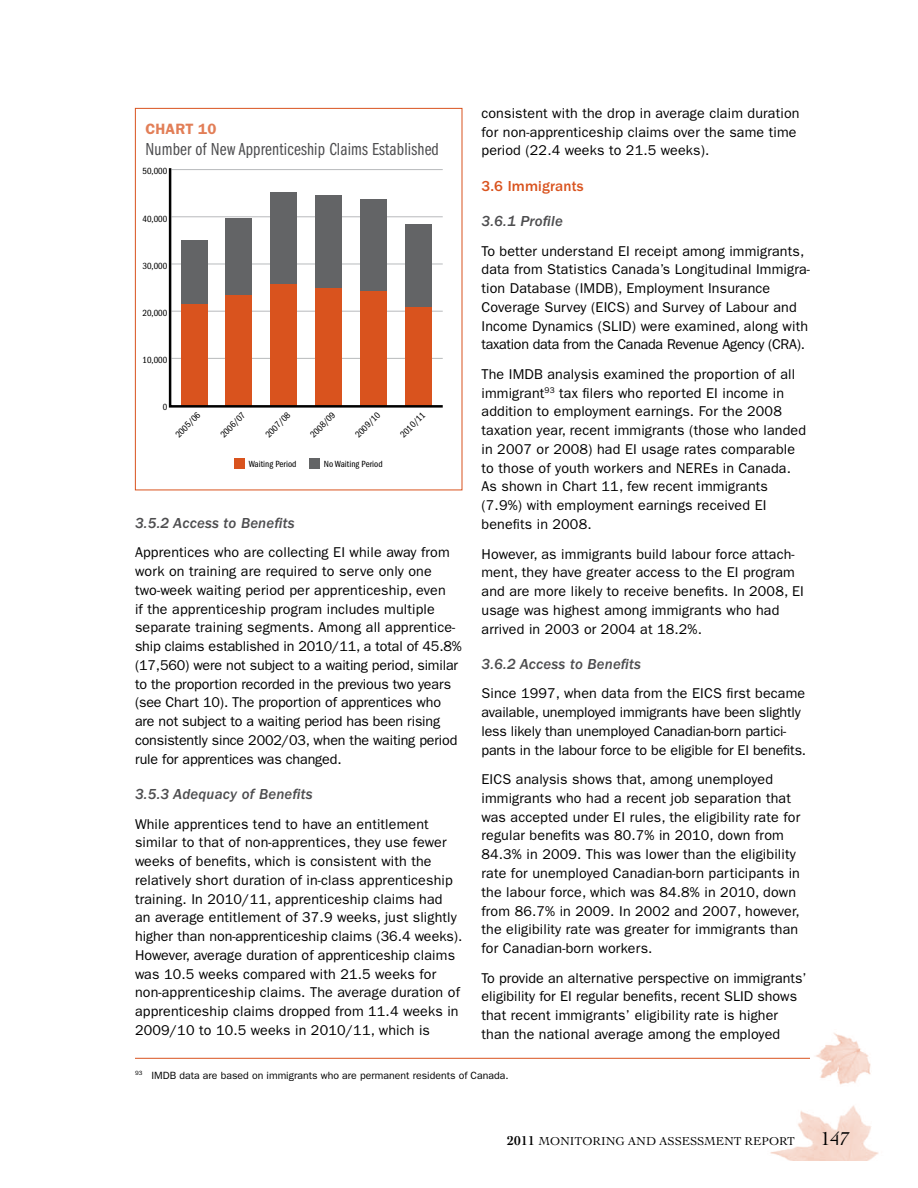
<style>
.page{position:relative;width:918px;height:1188px;background:#fff}
.page>*{position:absolute;margin:0;border:0;box-sizing:border-box;transform-origin:0 0}
.t1{font:19.5px "Cochin";color:#000}
.t2{font:18px "ITC Franklin Gothic Std Bk Cp";letter-spacing:.01em;color:#4d4d4f}
.t3{font:15px "ITC Franklin Gothic Std Med It";letter-spacing:.01em;color:#4d4d4f}
.t4{font:500 15px "ITC Franklin Gothic Std";letter-spacing:.01em;color:#d9531e}
.t5{font:600 15px "ITC Franklin Gothic Std";color:#e27e57}
.t6{font:14.25px/18.8px "ITC Franklin Gothic Std";letter-spacing:.01em;color:#000}
.t7{font:14.25px/18.8px "ITC Franklin Gothic Std";letter-spacing:-.01em;color:#000}
.t8{font:12px "Cochin";color:#000}
.t9{font:10.5px "ITC Franklin Gothic Std";color:#000}
.t10{font:9.3px "ITC Franklin Gothic Std Bk Cp";color:#000;scale:1.14 1}
.s1{font-weight:700;font-size:13.5px}
</style>
<div class="page">
<img style="left:758px;top:1033px;width:121px;height:128px">
<div style="left:234px;top:459px;width:11px;height:10px;background:#d9531e"></div>
<div style="left:309px;top:459px;width:11px;height:10px;background:#636466"></div>
<svg style="left:168px;top:168px;width:275px;height:240px"></svg>
<div style="left:135px;top:108px;width:327px;height:382px;border:1px solid #d9531e"></div>
<hr style="left:135px;top:1058px;width:675px;height:1px;background:#d9531e">
<p class="t5" style="left:146px;top:120px;width:21px">Chart</p>
<p class="t5" style="left:198px;top:120px;width:20px">10</p>
<p class="t2" style="left:146px;top:139px;width:295px">Number of New Apprenticeship Claims Established</p>
<p class="t10" style="left:143px;top:166px;width:23px">50,000</p>
<p class="t10" style="left:143px;top:213px;width:23px">40,000</p>
<p class="t10" style="left:143px;top:261px;width:23px">30,000</p>
<p class="t10" style="left:143px;top:308px;width:23px">20,000</p>
<p class="t10" style="left:143px;top:355px;width:23px">10,000</p>
<p class="t10" style="left:163px;top:402px;width:5px">0</p>
<p class="t10" style="left:173px;top:432px;width:29px;rotate:-45deg">2005/06</p>
<p class="t10" style="left:218px;top:432px;width:29px;rotate:-45deg">2006/07</p>
<p class="t10" style="left:263px;top:432px;width:29px;rotate:-45deg">2007/08</p>
<p class="t10" style="left:308px;top:432px;width:29px;rotate:-45deg">2008/09</p>
<p class="t10" style="left:353px;top:432px;width:29px;rotate:-45deg">2009/10</p>
<p class="t10" style="left:398px;top:432px;width:29px;rotate:-45deg">2010/11</p>
<p class="t10" style="left:249px;top:459px;width:43px">Waiting Period</p>
<p class="t10" style="left:324px;top:459px;width:53px">No Waiting Period</p>
<p class="t3" style="left:135px;top:514px;width:161px">3.5.2 Access to Benefits</p>
<p class="t7" style="left:135px;top:543px;width:328px">Apprentices who are collecting EI while away from work on training are required to serve only one two-week waiting period per apprenticeship, even<br>if the apprenticeship program includes multiple separate training segments. Among all apprentice&shy;ship claims established in 2010/11, a total of 45.8% (17,560) were not subject to a waiting period, similar to the proportion recorded in the previous two years (see Chart 10). The proportion of apprentices who are not subject to a waiting period has been rising consistently since 2002/03, when the waiting period rule for apprentices was changed.</p>
<p class="t3" style="left:135px;top:786px;width:179px">3.5.3 Adequacy of Benefits</p>
<p class="t6" style="left:135px;top:814px;width:329px">While apprentices tend to have an entitlement similar to that of non-apprentices, they use fewer weeks of benefits, which is consistent with the relatively short duration of in-class apprenticeship training. In 2010/11, apprenticeship claims had<br>an average entitlement of 37.9 weeks, just slightly higher than non-apprenticeship claims (36.4 weeks).<br>However, average duration of apprenticeship claims was 10.5 weeks compared with 21.5 weeks for non-apprenticeship claims. The average duration of apprenticeship claims dropped from 11.4 weeks in 2009/10 to 10.5 weeks in 2010/11, which is</p>
<p class="t6" style="left:482px;top:104px;width:320px">consistent with the drop in average claim duration for non-apprenticeship claims over the same time period (22.4 weeks to 21.5 weeks).</p>
<p class="t4" style="left:482px;top:177px;width:103px">3.6 Immigrants</p>
<p class="t3" style="left:482px;top:213px;width:83px">3.6.1 Profile</p>
<p class="t6" style="left:482px;top:242px;width:330px">To better understand EI receipt among immigrants, data from Statistics Canada’s Longitudinal Immigra&shy;tion Database (IMDB), Employment Insurance Coverage Survey (EICS) and Survey of Labour and Income Dynamics (SLID) were examined, along with taxation data from the Canada Revenue Agency (CRA).</p>
<p class="t6" style="left:482px;top:365px;width:326px">The IMDB analysis examined the proportion of all immigrant<sup>93</sup> tax filers who reported EI income in addition to employment earnings. For the 2008 taxation year, recent immigrants (those who landed in 2007 or 2008) had EI usage rates comparable to those of youth workers and NEREs in Canada.<br>As shown in Chart 11, few recent immigrants (7.9%) with employment earnings received EI benefits in 2008.</p>
<p class="t6" style="left:482px;top:544px;width:324px">However, as immigrants build labour force attach&shy;ment, they have greater access to the EI program and are more likely to receive benefits. In 2008, EI usage was highest among immigrants who had arrived in 2003 or 2004 at 18.2%.</p>
<p class="t3" style="left:482px;top:656px;width:161px">3.6.2 Access to Benefits</p>
<p class="t7" style="left:482px;top:684px;width:326px">Since 1997, when data from the EICS first became available, unemployed immigrants have been slightly less likely than unemployed Canadian-born partici&shy;pants in the labour force to be eligible for EI benefits.</p>
<p class="t6" style="left:482px;top:770px;width:320px">EICS analysis shows that, among unemployed immigrants who had a recent job separation that was accepted under EI rules, the eligibility rate for regular benefits was 80.7% in 2010, down from 84.3% in 2009. This was lower than the eligibility rate for unemployed Canadian-born participants in the labour force, which was 84.8% in 2010, down from 86.7% in 2009. In 2002 and 2007, however, the eligibility rate was greater for immigrants than for Canadian-born workers.</p>
<p class="t6" style="left:482px;top:968px;width:327px">To provide an alternative perspective on immigrants’ eligibility for EI regular benefits, recent SLID shows that recent immigrants’ eligibility rate is higher than the national average among the employed</p>
<p class="t9" style="left:135px;top:1069px;width:375px"><sup>93</sup> IMDB data are based on immigrants who are permanent residents of Canada.</p>
<p class="t8" style="left:507px;top:1134px;width:289px"><span class="s1">2011</span> MONITORING AND ASSESSMENT REPORT</p>
<h1 class="t1" style="left:821px;top:1127px;width:31px">147</h1>
</div>
